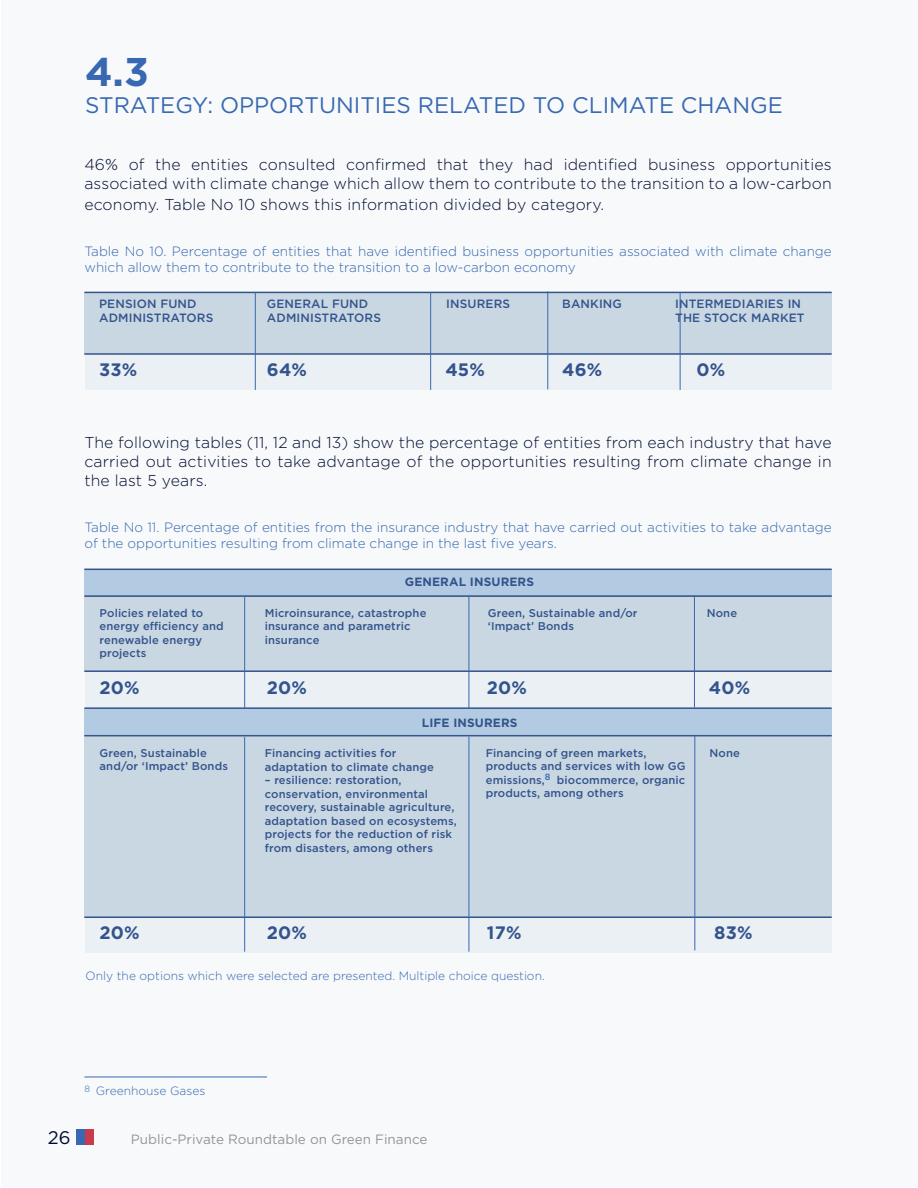
<style>
.page{position:relative;width:918px;height:1188px;background:#fff}
.page>*{position:absolute;margin:0;border:0;box-sizing:border-box;transform-origin:0 0}
.t1{font:700 40.05px "Gotham";color:#3768b1}
.t2{font:22.5px "Gotham";color:#3768b1}
.t3{font:18.3px "Gotham";color:#010b31}
.t4{font:700 18px "Gotham";letter-spacing:.01em;color:#33548c}
.t5{font:300 15.75px/18.9px "Gotham";letter-spacing:.01em;color:#010b31}
.t6{font:300 13.5px/16.2px "Gotham";color:#3768b1}
.t7{font:13.5px "Gotham";color:#939598}
.t8{font:500 12px/14.4px "Gotham";letter-spacing:.01em;color:#33548c}
.t9{font:300 12px "Gotham";color:#3768b1}
.t10{font:700 12px "Gotham";letter-spacing:.01em;color:#33548c}
.t11{font:500 11.25px/13.5px "Gotham";letter-spacing:.01em;color:#33548c}
.t12{font:500 9px "Gotham";color:#3768b1}
</style>
<div class="page">
<div style="left:1px;top:1px;width:917px;height:1186px;background:#f7f9fa"></div>
<div style="left:84px;top:292px;width:748px;height:63px;background:#c9d7e2"></div>
<hr style="left:84px;top:292px;width:748px;height:1px;background:#33548c">
<div style="left:85px;top:354px;width:747px;height:36px;background:#ebf0f4"></div>
<hr style="left:84px;top:353px;width:748px;height:2px;background:#33548c">
<hr style="left:255px;top:292px;width:1px;height:98px;background:#3768b1">
<hr style="left:430px;top:292px;width:1px;height:98px;background:#3768b1">
<hr style="left:680px;top:292px;width:1px;height:98px;background:#3768b1">
<hr style="left:548px;top:291px;width:1px;height:98px;background:#3768b1">
<div style="left:84px;top:596px;width:748px;height:76px;background:#c9d7e2"></div>
<div style="left:84px;top:736px;width:748px;height:182px;background:#c9d7e2"></div>
<div style="left:84px;top:570px;width:748px;height:27px;background:#b3cbe2"></div>
<div style="left:84px;top:708px;width:748px;height:28px;background:#b3cbe2"></div>
<hr style="left:84px;top:595px;width:748px;height:2px;background:#33548c">
<div style="left:85px;top:672px;width:747px;height:36px;background:#ebf0f4"></div>
<div style="left:85px;top:917px;width:747px;height:36px;background:#ebf0f4"></div>
<hr style="left:84px;top:670px;width:748px;height:2px;background:#33548c">
<hr style="left:84px;top:569px;width:748px;height:1px;background:#33548c">
<hr style="left:84px;top:707px;width:748px;height:2px;background:#33548c">
<hr style="left:84px;top:735px;width:748px;height:1px;background:#33548c">
<hr style="left:84px;top:916px;width:748px;height:2px;background:#33548c">
<hr style="left:244px;top:596px;width:1px;height:112px;background:#3768b1">
<hr style="left:244px;top:737px;width:1px;height:215px;background:#3768b1">
<hr style="left:469px;top:596px;width:1px;height:112px;background:#3768b1">
<hr style="left:469px;top:737px;width:1px;height:215px;background:#3768b1">
<hr style="left:694px;top:595px;width:1px;height:112px;background:#3768b1">
<hr style="left:695px;top:736px;width:1px;height:214px;background:#3768b1">
<hr style="left:84px;top:1077px;width:183px;height:1px;background:#3768b1">
<div style="left:85px;top:1129px;width:9px;height:16px;background:#c83b4c"></div>
<div style="left:77px;top:1129px;width:8px;height:16px;background:#3768b1"></div>
<h1 class="t1" style="left:85px;top:45px;width:65px">4.3</h1>
<h2 class="t2" style="left:85px;top:91px;width:699px">STRATEGY: OPPORTUNITIES RELATED TO CLIMATE CHANGE</h2>
<h3 class="t5" style="left:84px;top:155px;width:749px">46% of the entities consulted confirmed that they had identified business opportunities associated with climate change which allow them to contribute to the transition to a low-carbon</h3>
<h3 class="t5" style="left:84px;top:195px;width:521px">economy. Table No 10 shows this information divided by category.</h3>
<p class="t6" style="left:84px;top:243px;width:749px">Table No 10. Percentage of entities that have identified business opportunities associated with climate change which allow them to contribute to the transition to a low-carbon economy</p>
<p class="t8" style="left:99px;top:296px;width:116px">PENSION FUND<br>ADMINISTRATORS</p>
<p class="t8" style="left:267px;top:296px;width:116px">GENERAL FUND<br>ADMINISTRATORS</p>
<p class="t8" style="left:446px;top:296px;width:65px">INSURERS</p>
<p class="t8" style="left:562px;top:296px;width:61px">BANKING</p>
<p class="t8" style="left:675px;top:296px;width:131px">INTERMEDIARIES IN<br>THE STOCK MARKET</p>
<h3 class="t4" style="left:99px;top:357px;width:40px">33%</h3>
<h3 class="t4" style="left:267px;top:357px;width:42px">64%</h3>
<h3 class="t4" style="left:445px;top:357px;width:41px">45%</h3>
<h3 class="t4" style="left:562px;top:357px;width:42px">46%</h3>
<h3 class="t4" style="left:696px;top:357px;width:30px">0%</h3>
<h3 class="t5" style="left:84px;top:433px;width:749px;text-align:justify">The following tables (11, 12 and 13) show the percentage of entities from each industry that have carried out activities to take advantage of the opportunities resulting from climate change in the last 5 years.</h3>
<p class="t6" style="left:84px;top:519px;width:749px">Table No 11. Percentage of entities from the insurance industry that have carried out activities to take advantage of the opportunities resulting from climate change in the last five years.</p>
<p class="t10" style="left:405px;top:574px;width:131px">GENERAL INSURERS</p>
<p class="t11" style="left:100px;top:606px;width:126px">Policies related to energy efficiency and renewable energy projects</p>
<p class="t11" style="left:265px;top:606px;width:163px">Microinsurance, catastrophe insurance and parametric insurance</p>
<p class="t11" style="left:488px;top:606px;width:151px">Green, Sustainable and/or ‘Impact’ Bonds</p>
<p class="t11" style="left:707px;top:606px;width:32px">None</p>
<h3 class="t4" style="left:100px;top:675px;width:42px">20%</h3>
<h3 class="t4" style="left:267px;top:675px;width:42px">20%</h3>
<h3 class="t4" style="left:487px;top:675px;width:42px">20%</h3>
<h3 class="t4" style="left:709px;top:675px;width:43px">40%</h3>
<p class="t10" style="left:422px;top:715px;width:97px">LIFE INSURERS</p>
<p class="t11" style="left:100px;top:746px;width:130px">Green, Sustainable and/or ‘Impact’ Bonds</p>
<p class="t11" style="left:265px;top:747px;width:171px">Financing activities for adaptation to climate change</p>
<p class="t11" style="left:265px;top:774px;width:194px">– resilience: restoration, conservation, environmental recovery, sustainable agriculture, adaptation based on ecosystems, projects for the reduction of risk from disasters, among others</p>
<p class="t11" style="left:486px;top:746px;width:201px">Financing of green markets, products and services with low GG emissions, biocommerce, organic products, among others</p>
<p class="t12" style="left:545px;top:771px;width:7px">8</p>
<p class="t11" style="left:710px;top:746px;width:32px">None</p>
<h3 class="t4" style="left:100px;top:920px;width:42px">20%</h3>
<h3 class="t4" style="left:267px;top:920px;width:42px">20%</h3>
<h3 class="t4" style="left:487px;top:920px;width:36px">17%</h3>
<h3 class="t4" style="left:714px;top:920px;width:40px">83%</h3>
<p class="t9" style="left:86px;top:968px;width:461px">Only the options which were selected are presented. Multiple choice question.</p>
<p class="t9" style="left:84px;top:1083px;width:123px"><sup>8</sup> Greenhouse Gases</p>
<h3 class="t3" style="left:48px;top:1126px;width:24px">26</h3>
<p class="t7" style="left:131px;top:1130px;width:298px">Public-Private Roundtable on Green Finance</p>
</div>
